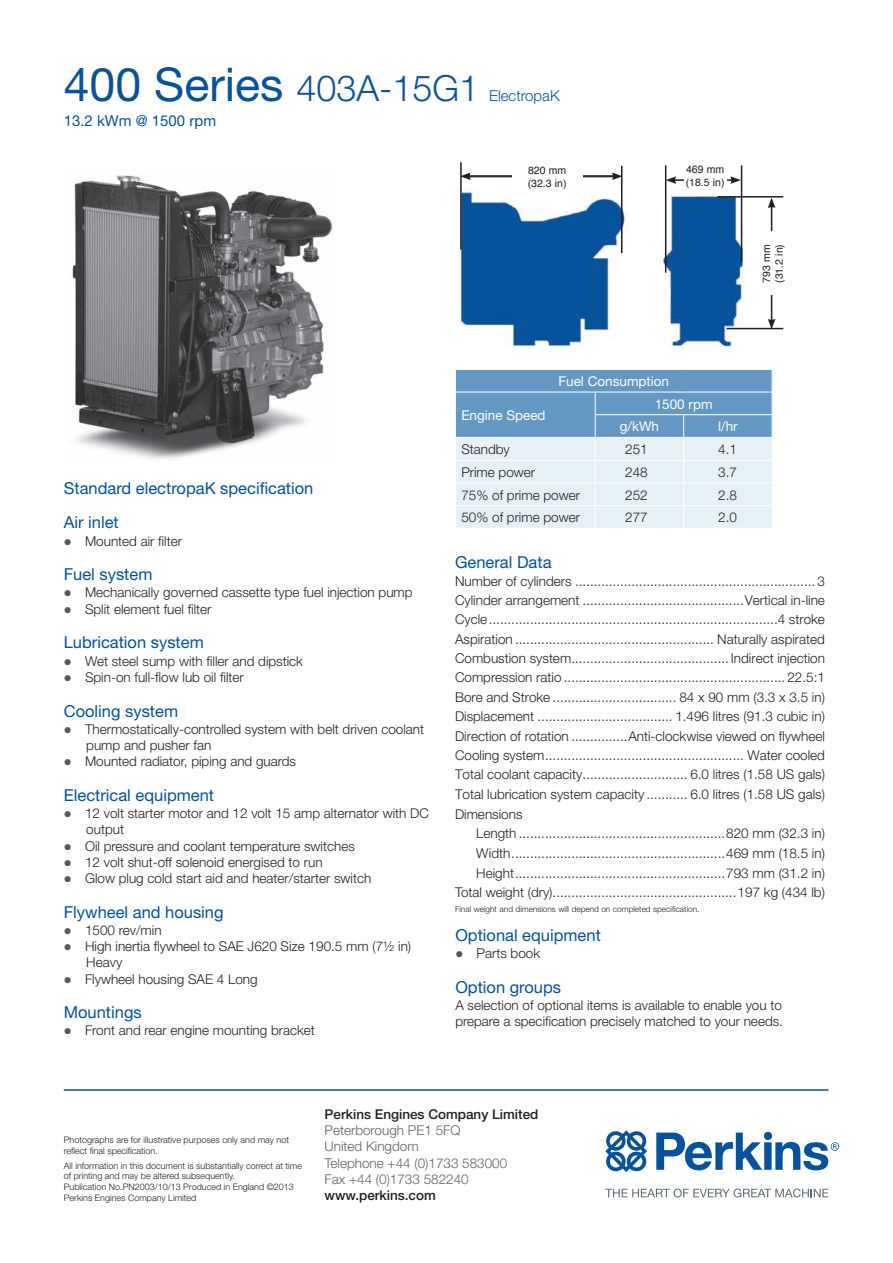
<style>
.page{position:relative;width:893px;height:1263px;background:#fff}
.page>*{position:absolute;margin:0;border:0;box-sizing:border-box;transform-origin:0 0}
.t1{font:46.5px "Helvetica Neue";color:#06539b}
.t2{font:16.5px/34.7px "Helvetica Neue";color:#01529a}
.t3{font:15px "Helvetica Neue";color:#06539b}
.t4{font:300 15px "Helvetica Neue";color:#06539b}
.t5{font:300 13.5px/19.4px "Helvetica Neue";color:#231f20}
.t6{font:300 13.5px/16.2px "Helvetica Neue";color:#636366}
.t7{font:500 13.5px "Helvetica Neue";color:#231f20}
.t8{font:13.5px/22.6px "Helvetica Neue";color:#fff}
.t9{font:10.5px/12.6px "Helvetica";color:#231f20}
.t10{font:300 9px/10.8px "Helvetica Neue";color:#231f20}
.t11{font:300 8.25px "Helvetica Neue";color:#231f20}
.s1{font-weight:300;font-size:36px}
.s2{color:#57585a}
</style>
<div class="page">
<svg style="left:605px;top:1188px;width:223px;height:9px"></svg>
<svg style="left:605px;top:1130px;width:42px;height:42px"></svg>
<svg style="left:656px;top:1132px;width:183px;height:38px"></svg>
<img style="left:72px;top:175px;width:261px;height:284px">
<img style="left:457px;top:176px;width:327px;height:173px">
<hr style="left:468px;top:175px;width:146px;height:1px;background:#231f20">
<hr style="left:468px;top:176px;width:146px;height:1px;background:#231f20">
<hr style="left:468px;top:177px;width:146px;height:1px;background:#231f20">
<svg style="left:462px;top:172px;width:9px;height:8px"></svg>
<svg style="left:612px;top:172px;width:9px;height:8px"></svg>
<hr style="left:674px;top:179px;width:59px;height:2px;background:#231f20">
<svg style="left:666px;top:176px;width:10px;height:8px"></svg>
<svg style="left:730px;top:176px;width:11px;height:8px"></svg>
<hr style="left:771px;top:206px;width:1px;height:115px;background:#231f20">
<svg style="left:768px;top:198px;width:7px;height:10px"></svg>
<svg style="left:768px;top:319px;width:7px;height:9px"></svg>
<div style="left:512px;top:166px;width:71px;height:21px;background:#fff"></div>
<div style="left:684px;top:165px;width:42px;height:21px;background:#fff"></div>
<div style="left:762px;top:232px;width:21px;height:63px;background:#fff"></div>
<hr style="left:665px;top:165px;width:1px;height:108px;background:#231f20">
<hr style="left:741px;top:165px;width:1px;height:96px;background:#231f20">
<hr style="left:460px;top:162px;width:2px;height:87px;background:#231f20">
<hr style="left:621px;top:166px;width:1px;height:87px;background:#231f20">
<hr style="left:718px;top:196px;width:65px;height:2px;background:#231f20">
<hr style="left:726px;top:328px;width:57px;height:1px;background:#231f20">
<hr style="left:64px;top:1089px;width:764px;height:2px;background:#06539b">
<svg style="left:455px;top:369px;width:318px;height:159px;background:#b3cde2"></svg>
<h1 class="t1" style="left:64px;top:56px;width:417px">400 Series <span class="s1">403A-15G1</span></h1>
<p class="t3" style="left:64px;top:111px;width:154px">13.2 kWm @ 1500 rpm</p>
<p class="t4" style="left:489px;top:86px;width:72px">ElectropaK</p>
<p class="t9" style="left:528px;top:164px;width:40px">820 mm (32.3 in)</p>
<p class="t9" style="left:686px;top:164px;width:40px">469 mm (18.5 in)</p>
<p class="t9" style="left:760px;top:283px;width:40px;rotate:-90deg">793 mm (31.2 in)</p>
<p class="t8" style="left:558px;top:370px;width:112px">Fuel Consumption</p>
<p class="t8" style="left:461px;top:404px;width:86px">Engine Speed</p>
<p class="t8" style="left:620px;top:392px;width:94px;text-indent:35px">1500 rpm g/kWh</p>
<p class="t8" style="left:718px;top:415px;width:21px">l/hr</p>
<p class="t2" style="left:64px;top:470px;width:251px">Standard electropaK specification<br>Air inlet</p>
<p class="t5" style="left:64px;top:531px;width:120px"><span class="s2">●</span> Mounted air filter</p>
<p class="t2" style="left:64px;top:557px;width:90px">Fuel system</p>
<p class="t5" style="left:64px;top:583px;width:350px"><span class="s2">●</span> Mechanically governed cassette type fuel injection pump</p>
<p class="t5" style="left:64px;top:599px;width:149px"><span class="s2">●</span> Split element fuel filter</p>
<p class="t2" style="left:64px;top:625px;width:141px">Lubrication system</p>
<p class="t5" style="left:64px;top:651px;width:241px"><span class="s2">●</span> Wet steel sump with filler and dipstick</p>
<p class="t5" style="left:64px;top:667px;width:182px"><span class="s2">●</span> Spin-on full-flow lub oil filter</p>
<p class="t2" style="left:64px;top:693px;width:116px">Cooling system</p>
<p class="t5" style="left:86px;top:720px;width:339px;line-height:16.2px;text-indent:-23px"><span class="s2">●</span> Thermostatically-controlled system with belt driven coolant pump and pusher fan</p>
<p class="t5" style="left:64px;top:751px;width:234px"><span class="s2">●</span> Mounted radiator, piping and guards</p>
<p class="t2" style="left:64px;top:777px;width:152px">Electrical equipment</p>
<p class="t5" style="left:86px;top:805px;width:344px;line-height:16.2px;text-indent:-23px"><span class="s2">●</span> 12 volt starter motor and 12 volt 15 amp alternator with DC output</p>
<p class="t5" style="left:64px;top:836px;width:293px"><span class="s2">●</span> Oil pressure and coolant temperature switches</p>
<p class="t5" style="left:64px;top:852px;width:260px"><span class="s2">●</span> 12 volt shut-off solenoid energised to run</p>
<p class="t5" style="left:64px;top:868px;width:309px"><span class="s2">●</span> Glow plug cold start aid and heater/starter switch</p>
<p class="t2" style="left:64px;top:894px;width:161px">Flywheel and housing</p>
<p class="t5" style="left:64px;top:920px;width:99px"><span class="s2">●</span> 1500 rev/min</p>
<p class="t5" style="left:86px;top:938px;width:326px;line-height:16.2px;text-indent:-23px"><span class="s2">●</span> High inertia flywheel to SAE J620 Size 190.5 mm (7½ in)<br>Heavy</p>
<p class="t5" style="left:64px;top:969px;width:195px"><span class="s2">●</span> Flywheel housing SAE 4 Long</p>
<p class="t2" style="left:64px;top:995px;width:79px">Mountings</p>
<p class="t5" style="left:64px;top:1021px;width:253px"><span class="s2">●</span> Front and rear engine mounting bracket</p>
<p class="t5" style="left:461px;top:439px;width:50px">Standby</p>
<p class="t5" style="left:625px;top:439px;width:24px">251</p>
<p class="t5" style="left:718px;top:439px;width:20px">4.1</p>
<p class="t5" style="left:461px;top:462px;width:75px">Prime power</p>
<p class="t5" style="left:625px;top:462px;width:24px">248</p>
<p class="t5" style="left:718px;top:462px;width:20px">3.7</p>
<p class="t5" style="left:461px;top:485px;width:120px">75% of prime power</p>
<p class="t5" style="left:625px;top:485px;width:24px">252</p>
<p class="t5" style="left:718px;top:485px;width:20px">2.8</p>
<p class="t5" style="left:461px;top:507px;width:120px">50% of prime power</p>
<p class="t5" style="left:625px;top:507px;width:24px">277</p>
<p class="t5" style="left:718px;top:507px;width:20px">2.0</p>
<p class="t2" style="left:455px;top:544px;width:98px">General Data</p>
<p class="t5" style="left:455px;top:571px;width:371px;text-align:justify">Number of cylinders ................................................................ 3<br>Cylinder arrangement ...........................................Vertical in-line Cycle.............................................................................4 stroke Aspiration ..................................................... Naturally aspirated Combustion system.......................................... Indirect injection Compression ratio ........................................................... 22.5:1<br>Bore and Stroke ................................. 84 x 90 mm (3.3 x 3.5 in)<br>Displacement .................................... 1.496 litres (91.3 cubic in)<br>Direction of rotation ...............Anti-clockwise viewed on flywheel Cooling system..................................................... Water cooled Total coolant capacity............................ 6.0 litres (1.58 US gals)<br>Total lubrication system capacity ........... 6.0 litres (1.58 US gals)<br>Dimensions</p>
<p class="t5" style="left:455px;top:823px;width:371px;text-align:right">Length .......................................................820 mm (32.3 in)<br>Width.........................................................469 mm (18.5 in)<br>Height........................................................793 mm (31.2 in)<br>Total weight (dry).................................................197 kg (434 lb)</p>
<p class="t11" style="left:455px;top:904px;width:246px">Final weight and dimensions will depend on completed specification.</p>
<p class="t2" style="left:455px;top:917px;width:147px">Optional equipment</p>
<p class="t5" style="left:455px;top:943px;width:86px"><span class="s2">●</span> Parts book</p>
<p class="t2" style="left:455px;top:969px;width:107px">Option groups</p>
<p class="t5" style="left:455px;top:997px;width:329px;line-height:16.2px">A selection of optional items is available to enable you to prepare a specification precisely matched to your needs.</p>
<p class="t10" style="left:64px;top:1134px;width:227px">Photographs are for illustrative purposes only and may not reflect final specification.</p>
<p class="t10" style="left:64px;top:1160px;width:240px">All information in this document is substantially correct at time of printing and may be altered subsequently.<br>Publication No.PN2003/10/13 Produced in England ©2013<br>Perkins Engines Company Limited</p>
<p class="t7" style="left:325px;top:1106px;width:215px">Perkins Engines Company Limited</p>
<p class="t6" style="left:325px;top:1122px;width:184px">Peterborough PE1 5FQ<br>United Kingdom<br>Telephone +44 (0)1733 583000<br>Fax +44 (0)1733 582240</p>
<p class="t7" style="left:325px;top:1187px;width:113px">www.perkins.com</p>
</div>
